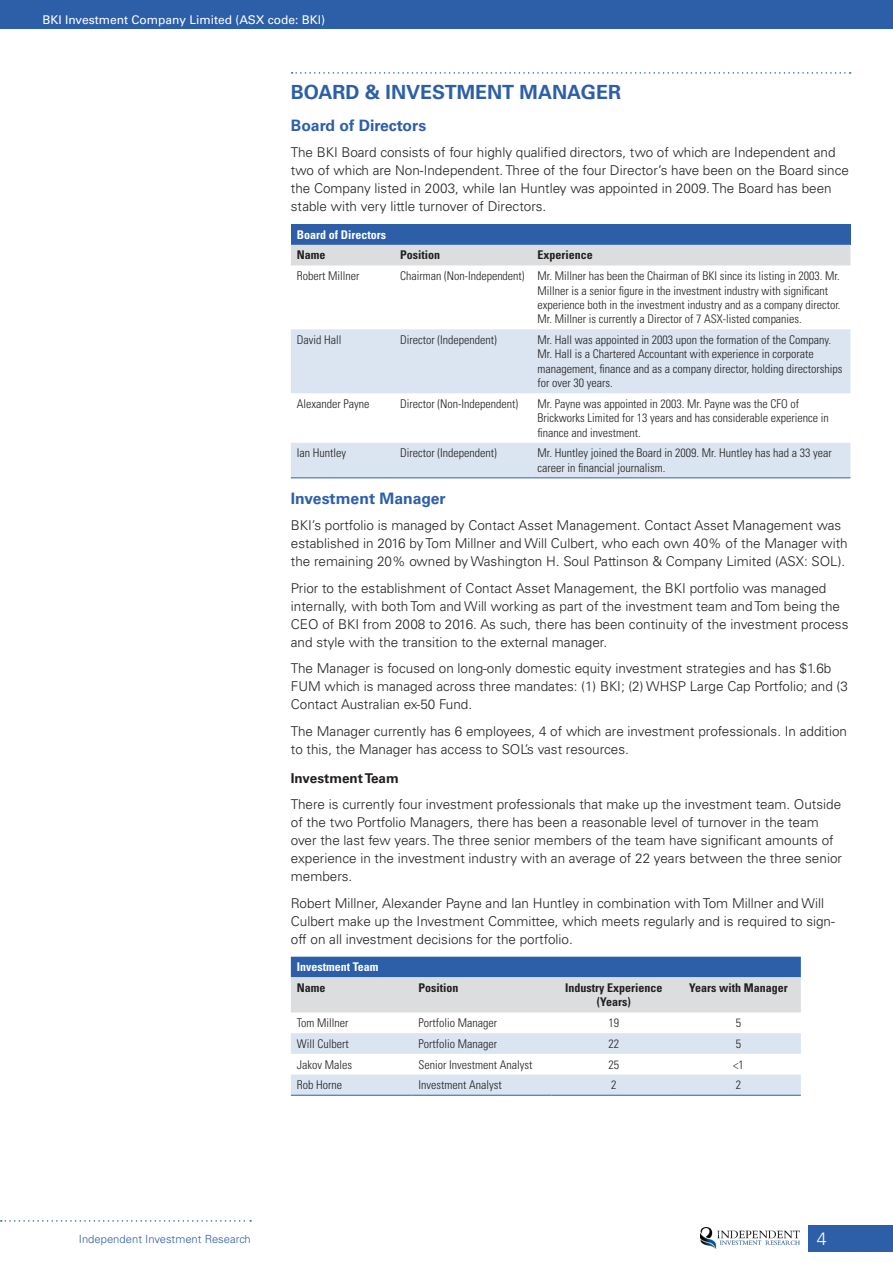
<style>
.page{position:relative;width:893px;height:1263px;background:#fff}
.page>*{position:absolute;margin:0;border:0;box-sizing:border-box;transform-origin:0 0}
.Header_1{font:700 19.5px "Univers LT Std";color:#2d5fa9}
.t1{font:300 18px "Univers LT Std";color:#fff}
.Header_3{font:700 15.75px "Univers LT Std";color:#2d5fa9}
.Body_Text{font:300 13.5px/18px "Univers LT Std";color:#231f20}
.Header_4{font:700 13.5px "Univers LT Std";color:#231f20}
.Table_text{font:300 condensed 12px/14.4px "Univers LT Std";color:#231f20}
.PnL_Subhead{font:700 condensed 12px/14.4px "Univers LT Std";color:#231f20;text-align:center}
.t2{font:12px "Univers LT Std";color:#fff}
.Table_header{font:700 condensed 12px "Univers LT Std";color:#fff}
.t3{font:300 11.25px "Univers LT Std";color:#2d5fa9}
</style>
<div class="page">
<div style="left:808px;top:1225px;width:85px;height:26px;background:#2d5fa9"></div>
<div style="left:0;top:0;width:893px;height:28px;background:#2d5fa9"></div>
<img style="left:700px;top:1227px;width:99px;height:21px">
<svg style="left:1px;top:1220px;width:250px;height:2px"></svg>
<svg style="left:292px;top:72px;width:559px;height:2px"></svg>
<div style="left:291px;top:224px;width:559px;height:21px;background:#2d5fa9"></div>
<div style="left:291px;top:245px;width:559px;height:20px;background:#dcdddf"></div>
<svg style="left:291px;top:329px;width:559px;height:148px;fill:#dbe5f1"></svg>
<hr style="left:291px;top:477px;width:103px;height:1px;background:#2d5fa9">
<hr style="left:394px;top:477px;width:137px;height:1px;background:#2d5fa9">
<hr style="left:531px;top:477px;width:319px;height:1px;background:#2d5fa9">
<svg style="left:291px;top:957px;width:510px;height:55px;background:#9caecb"></svg>
<svg style="left:291px;top:1033px;width:510px;height:62px"></svg>
<hr style="left:291px;top:1095px;width:121px;height:1px;background:#2d5fa9">
<hr style="left:412px;top:1095px;width:139px;height:1px;background:#2d5fa9">
<hr style="left:551px;top:1095px;width:125px;height:1px;background:#2d5fa9">
<hr style="left:676px;top:1095px;width:125px;height:1px;background:#2d5fa9">
<p class="t2" style="left:43px;top:13px;width:284px">BKI Investment Company Limited (ASX code: BKI)</p>
<p class="Header_1" style="left:291px;top:81px;width:332px">BOARD &amp; INVESTMENT MANAGER</p>
<p class="Header_3" style="left:291px;top:116px;width:137px">Board of Directors</p>
<p class="Body_Text" style="left:291px;top:144px;width:560px">The BKI Board consists of four highly qualified directors, two of which are Independent and two of which are Non-Independent. Three of the four Director’s have been on the Board since the Company listed in 2003, while Ian Huntley was appointed in 2009. The Board has been stable with very little turnover of Directors.</p>
<p class="Table_header" style="left:297px;top:227px;width:91px">Board of Directors</p>
<p class="PnL_Subhead" style="left:297px;top:248px;width:30px">Name</p>
<p class="PnL_Subhead" style="left:400px;top:248px;width:42px">Position</p>
<p class="PnL_Subhead" style="left:537px;top:248px;width:57px">Experience</p>
<p class="Table_text" style="left:297px;top:269px;width:64px">Robert Millner</p>
<p class="Table_text" style="left:400px;top:269px;width:126px">Chairman (Non-Independent)</p>
<p class="Table_text" style="left:537px;top:269px;width:304px">Mr. Millner has been the Chairman of BKI since its listing in 2003. Mr.<br>Millner is a senior figure in the investment industry with significant experience both in the investment industry and as a company director.<br>Mr. Millner is currently a Director of 7 ASX-listed companies.</p>
<p class="Table_text" style="left:297px;top:333px;width:46px">David Hall</p>
<p class="Table_text" style="left:400px;top:333px;width:98px">Director (Independent)</p>
<p class="Table_text" style="left:537px;top:333px;width:306px">Mr. Hall was appointed in 2003 upon the formation of the Company.<br>Mr. Hall is a Chartered Accountant with experience in corporate management, finance and as a company director, holding directorships for over 30 years.</p>
<p class="Table_text" style="left:297px;top:396px;width:74px">Alexander Payne</p>
<p class="Table_text" style="left:400px;top:396px;width:119px">Director (Non-Independent)</p>
<p class="Table_text" style="left:537px;top:396px;width:293px">Mr. Payne was appointed in 2003. Mr. Payne was the CFO of<br>Brickworks Limited for 13 years and has considerable experience in finance and investment.</p>
<p class="Table_text" style="left:297px;top:446px;width:51px">Ian Huntley</p>
<p class="Table_text" style="left:400px;top:446px;width:98px">Director (Independent)</p>
<p class="Table_text" style="left:537px;top:446px;width:296px">Mr. Huntley joined the Board in 2009. Mr. Huntley has had a 33 year career in financial journalism.</p>
<p class="Header_3" style="left:291px;top:489px;width:156px">Investment Manager</p>
<p class="Body_Text" style="left:291px;top:517px;width:558px">BKI’s portfolio is managed by Contact Asset Management. Contact Asset Management was established in 2016 by Tom Millner and Will Culbert, who each own 40% of the Manager with the remaining 20% owned by Washington H. Soul Pattinson &amp; Company Limited (ASX: SOL).</p>
<p class="Body_Text" style="left:291px;top:579px;width:559px">Prior to the establishment of Contact Asset Management, the BKI portfolio was managed internally, with both Tom and Will working as part of the investment team and Tom being the CEO of BKI from 2008 to 2016. As such, there has been continuity of the investment process and style with the transition to the external manager.</p>
<p class="Body_Text" style="left:291px;top:660px;width:558px">The Manager is focused on long-only domestic equity investment strategies and has $1.6b<br>FUM which is managed across three mandates: (1) BKI; (2) WHSP Large Cap Portfolio; and (3<br>Contact Australian ex-50 Fund.</p>
<p class="Body_Text" style="left:291px;top:722px;width:558px">The Manager currently has 6 employees, 4 of which are investment professionals. In addition to this, the Manager has access to SOL’s vast resources.</p>
<p class="Header_4" style="left:291px;top:770px;width:109px">Investment Team</p>
<p class="Body_Text" style="left:291px;top:796px;width:553px">There is currently four investment professionals that make up the investment team. Outside of the two Portfolio Managers, there has been a reasonable level of turnover in the team over the last few years. The three senior members of the team have significant amounts of experience in the investment industry with an average of 22 years between the three senior members.</p>
<p class="Body_Text" style="left:291px;top:894px;width:546px">Robert Millner, Alexander Payne and Ian Huntley in combination with Tom Millner and Will<br>Culbert make up the Investment Committee, which meets regularly and is required to sign&shy;off on all investment decisions for the portfolio.</p>
<p class="Table_header" style="left:297px;top:960px;width:83px">Investment Team</p>
<p class="PnL_Subhead" style="left:297px;top:980px;width:30px">Name</p>
<p class="PnL_Subhead" style="left:418px;top:980px;width:42px">Position</p>
<p class="PnL_Subhead" style="left:565px;top:980px;width:99px">Industry Experience (Years)</p>
<p class="PnL_Subhead" style="left:689px;top:980px;width:100px">Years with Manager</p>
<p class="Table_text" style="left:297px;top:1016px;width:53px">Tom Millner</p>
<p class="Table_text" style="left:418px;top:1016px;width:80px">Portfolio Manager</p>
<p class="Table_text" style="left:608px;top:1016px;width:12px">19</p>
<p class="Table_text" style="left:736px;top:1016px;width:7px">5</p>
<p class="Table_text" style="left:297px;top:1036px;width:53px">Will Culbert</p>
<p class="Table_text" style="left:418px;top:1036px;width:80px">Portfolio Manager</p>
<p class="Table_text" style="left:608px;top:1036px;width:12px">22</p>
<p class="Table_text" style="left:736px;top:1036px;width:7px">5</p>
<p class="Table_text" style="left:297px;top:1057px;width:57px">Jakov Males</p>
<p class="Table_text" style="left:418px;top:1057px;width:115px">Senior Investment Analyst</p>
<p class="Table_text" style="left:608px;top:1057px;width:12px">25</p>
<p class="Table_text" style="left:733px;top:1057px;width:12px">&lt;1</p>
<p class="Table_text" style="left:297px;top:1078px;width:47px">Rob Horne</p>
<p class="Table_text" style="left:418px;top:1078px;width:85px">Investment Analyst</p>
<p class="Table_text" style="left:611px;top:1078px;width:7px">2</p>
<p class="Table_text" style="left:736px;top:1078px;width:7px">2</p>
<p class="t3" style="left:79px;top:1232px;width:173px">Independent Investment Research</p>
<h2 class="t1" style="left:817px;top:1227px;width:12px">4</h2>
</div>
